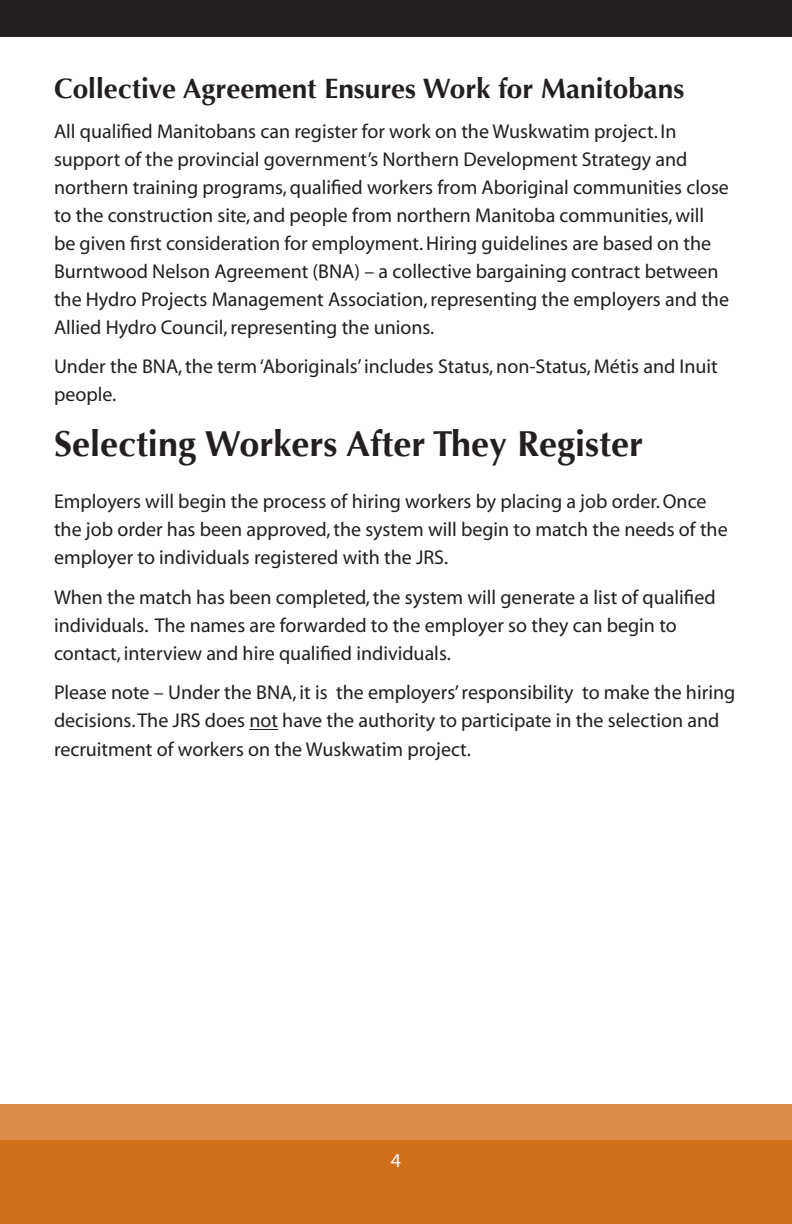
<style>
.page{position:relative;width:792px;height:1224px;background:#fff}
.page>*{position:absolute;margin:0;border:0;box-sizing:border-box;transform-origin:0 0}
.t1{font:700 36px "Optima";color:#231f20}
.t2{font:700 28px "Optima";color:#231f20}
.t3{font:20px/28px "Myriad";color:#221e1f}
.t4{font:20px "Myriad";color:#fff}
</style>
<div class="page">
<svg style="left:249px;top:729px;width:29px;height:1px"></svg>
<div style="left:0;top:1138px;width:792px;height:86px;background:#d06f18"></div>
<div style="left:0;top:1104px;width:792px;height:36px;background:#da8c49"></div>
<div style="left:0;top:0;width:792px;height:37px;background:#231f20"></div>
<h2 class="t2" style="left:54px;top:72px;width:632px">Collective Agreement Ensures Work for Manitobans</h2>
<p class="t3" style="left:54px;top:118px;width:677px">All qualified Manitobans can register for work on the Wuskwatim project. In support of the provincial government’s Northern Development Strategy and northern training programs, qualified workers from Aboriginal communities close to the construction site, and people from northern Manitoba communities, will be given first consideration for employment. Hiring guidelines are based on the Burntwood Nelson Agreement (BNA) – a collective bargaining contract between the Hydro Projects Management Association, representing the employers and the Allied Hydro Council, representing the unions.</p>
<p class="t3" style="left:54px;top:353px;width:665px">Under the BNA, the term ‘Aboriginals’ includes Status, non-Status, Métis and Inuit people.</p>
<h1 class="t1" style="left:54px;top:423px;width:591px">Selecting Workers After They Register</h1>
<p class="t3" style="left:54px;top:489px;width:675px">Employers will begin the process of hiring workers by placing a job order. Once the job order has been approved, the system will begin to match the needs of the employer to individuals registered with the JRS.</p>
<p class="t3" style="left:54px;top:584px;width:663px">When the match has been completed, the system will generate a list of qualified individuals. The names are forwarded to the employer so they can begin to contact, interview and hire qualified individuals.</p>
<p class="t3" style="left:54px;top:679px;width:683px">Please note – Under the BNA, it is the employers’ responsibility to make the hiring decisions. The JRS does not have the authority to participate in the selection and recruitment of workers on the Wuskwatim project.</p>
<p class="t4" style="left:391px;top:1150px;width:12px">4</p>
</div>
